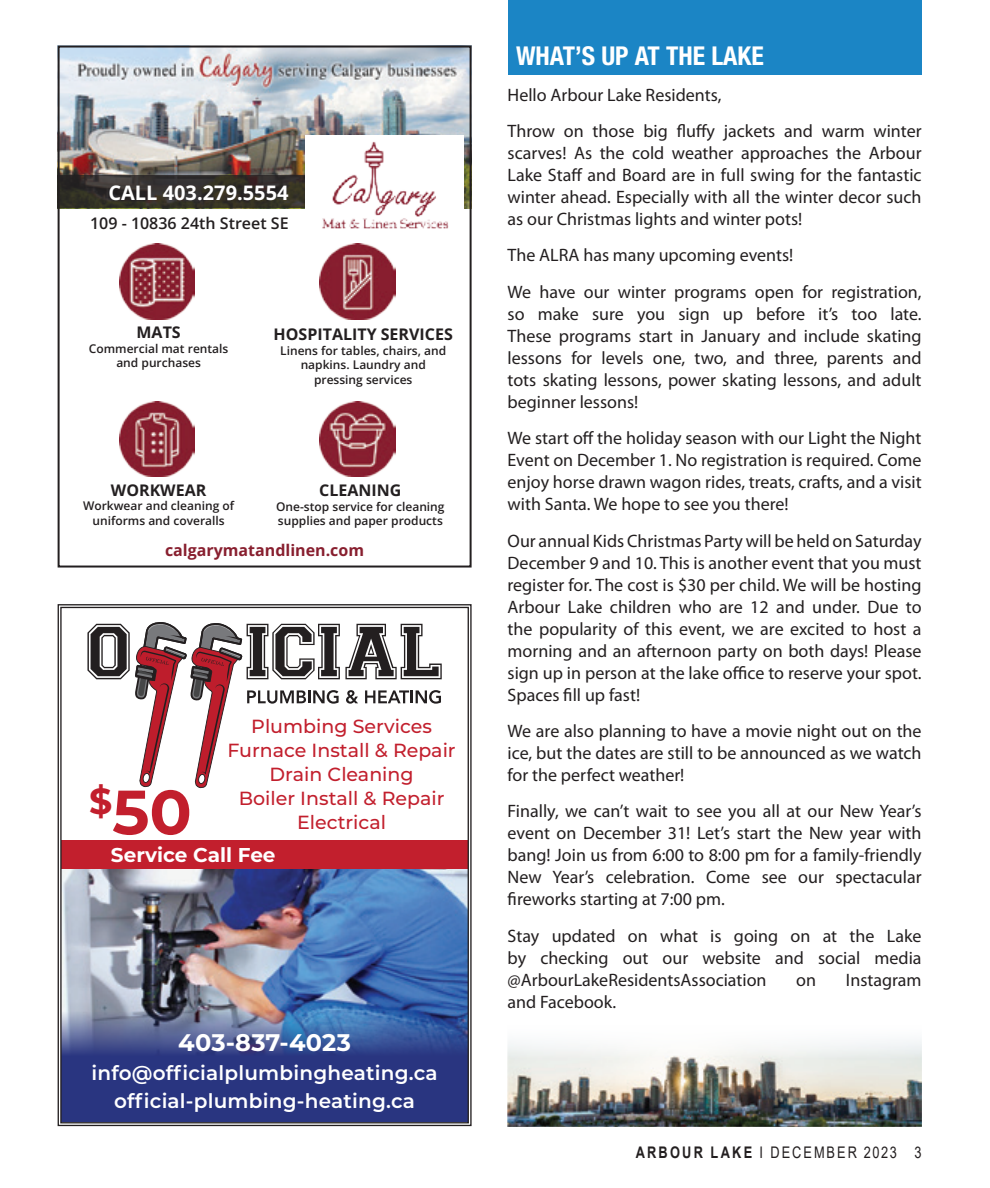
<style>
.page{position:relative;width:990px;height:1188px;background:#fff}
.page>*{position:absolute;margin:0;border:0;box-sizing:border-box;transform-origin:0 0}
.t1{font:700 62.4px "Montserrat";color:#c21f2d}
.t2{font:700 condensed 26px "Helvetica Neue LT Std";color:#fff}
.t3{font:700 24px "Montserrat";letter-spacing:.01em;color:#fff}
.t4{font:600 20px/28.4px "Montserrat";letter-spacing:.01em;color:#fff;text-align:center}
.t5{font:700 20px "Open Sans";color:#fff}
.t6{font:700 20px "Montserrat";color:#fff}
.t7{font:500 19px/24px "Montserrat";color:#c21f2d;text-align:center}
.Body_text{font:18px/22px "Myriad Pro";color:#231f20;text-align:justify}
.t8{font:700 16px "Open Sans";color:#231f20}
.t9{font:16px "Arial";letter-spacing:.155em;color:#231f20;scale:.8 1}
.t10{font:700 16px "Open Sans";color:#881f2f}
.t11{font:600 16px "Open Sans";color:#231f20}
.t12{font:600 12px/14.4px "Open Sans";color:#231f20;text-align:center}
.s1{font-weight:700}
</style>
<div class="page">
<div style="left:508px;top:0;width:414px;height:75px;background:#1b85c5"></div>
<img style="left:508px;top:1040px;width:414px;height:86px">
<img style="left:61px;top:49px;width:408px;height:159px">
<div style="left:305px;top:136px;width:158px;height:77px;background:#fff"></div>
<svg style="left:61px;top:175px;width:244px;height:33px;background:#332f29"></svg>
<img style="left:322px;top:141px;width:127px;height:88px">
<img style="left:119px;top:244px;width:76px;height:75px">
<img style="left:119px;top:402px;width:76px;height:75px">
<img style="left:320px;top:244px;width:75px;height:75px">
<img style="left:320px;top:402px;width:75px;height:75px">
<div style="left:58px;top:46px;width:414px;height:522px;border:2px solid #231f20"></div>
<img style="left:58px;top:604px;width:414px;height:522px">
<p class="t5" style="left:108px;top:179px;width:182px">CALL 403.279.5554</p>
<p class="t11" style="left:90px;top:212px;width:200px">109 - 10836 24th Street SE</p>
<p class="t8" style="left:137px;top:321px;width:46px">MATS</p>
<p class="t12" style="left:89px;top:341px;width:141px">Commercial mat rentals and purchases</p>
<p class="t8" style="left:274px;top:324px;width:181px">HOSPITALITY SERVICES</p>
<p class="t12" style="left:280px;top:343px;width:167px">Linens for tables, chairs, and napkins. Laundry and pressing services</p>
<p class="t8" style="left:111px;top:479px;width:97px">WORKWEAR</p>
<p class="t12" style="left:83px;top:498px;width:153px">Workwear and cleaning of uniforms and coveralls</p>
<p class="t8" style="left:319px;top:479px;width:84px">CLEANING</p>
<p class="t12" style="left:276px;top:499px;width:170px;text-align:left">One-stop service for cleaning supplies and paper products</p>
<p class="t10" style="left:165px;top:539px;width:201px">calgarymatandlinen.com</p>
<p class="t7" style="left:228px;top:714px;width:230px">Plumbing Services<br>Furnace Install &amp; Repair<br>Drain Cleaning<br>Boiler Install &amp; Repair<br>Electrical</p>
<p class="t1" style="left:89px;top:767px;width:104px"><sup>$</sup>50</p>
<p class="t6" style="left:111px;top:841px;width:166px">Service Call Fee</p>
<p class="t3" style="left:178px;top:1026px;width:174px">403-837-4023</p>
<p class="t4" style="left:91px;top:1058px;width:348px">info@officialplumbingheating.ca official-plumbing-heating.ca</p>
<p class="t2" style="left:516px;top:40px;width:249px">WHAT’S UP AT THE LAKE</p>
<p class="Body_text" style="left:508px;top:83px;width:215px">Hello Arbour Lake Residents,</p>
<p class="Body_text" style="left:508px;top:120px;width:416px">Throw on those big fluffy jackets and warm winter scarves! As the cold weather approaches the Arbour Lake Staff and Board are in full swing for the fantastic winter ahead. Especially with all the winter decor such as our Christmas lights and winter pots!</p>
<p class="Body_text" style="left:508px;top:244px;width:287px">The ALRA has many upcoming events!</p>
<p class="Body_text" style="left:508px;top:281px;width:416px">We have our winter programs open for registration, so make sure you sign up before it’s too late.<br>These programs start in January and include skating lessons for levels one, two, and three, parents and tots skating lessons, power skating lessons, and adult beginner lessons!</p>
<p class="Body_text" style="left:508px;top:427px;width:416px">We start off the holiday season with our Light the Night Event on December 1. No registration is required. Come enjoy horse drawn wagon rides, treats, crafts, and a visit with Santa. We hope to see you there!</p>
<p class="Body_text" style="left:508px;top:529px;width:416px">Our annual Kids Christmas Party will be held on Saturday December 9 and 10. This is another event that you must register for. The cost is $30 per child. We will be hosting Arbour Lake children who are 12 and under. Due to the popularity of this event, we are excited to host a morning and an afternoon party on both days! Please sign up in person at the lake office to reserve your spot.<br>Spaces fill up fast!</p>
<p class="Body_text" style="left:508px;top:720px;width:416px">We are also planning to have a movie night out on the ice, but the dates are still to be announced as we watch for the perfect weather!</p>
<p class="Body_text" style="left:508px;top:800px;width:416px">Finally, we can’t wait to see you all at our New Year’s event on December 31! Let’s start the New year with bang! Join us from 6:00 to 8:00 pm for a family-friendly New Year’s celebration. Come see our spectacular fireworks starting at 7:00 pm.</p>
<p class="Body_text" style="left:508px;top:925px;width:415px">Stay updated on what is going on at the Lake by checking out our website and social media @ArbourLakeResidentsAssociation</p>
<p class="Body_text" style="left:796px;top:969px;width:21px">on</p>
<p class="Body_text" style="left:846px;top:969px;width:77px">Instagram</p>
<p class="Body_text" style="left:508px;top:991px;width:110px">and Facebook.</p>
<p class="t9" style="left:636px;top:1141px;width:359px"><span class="s1">ARBOUR LAKE</span> I DECEMBER 2023 3</p>
</div>
